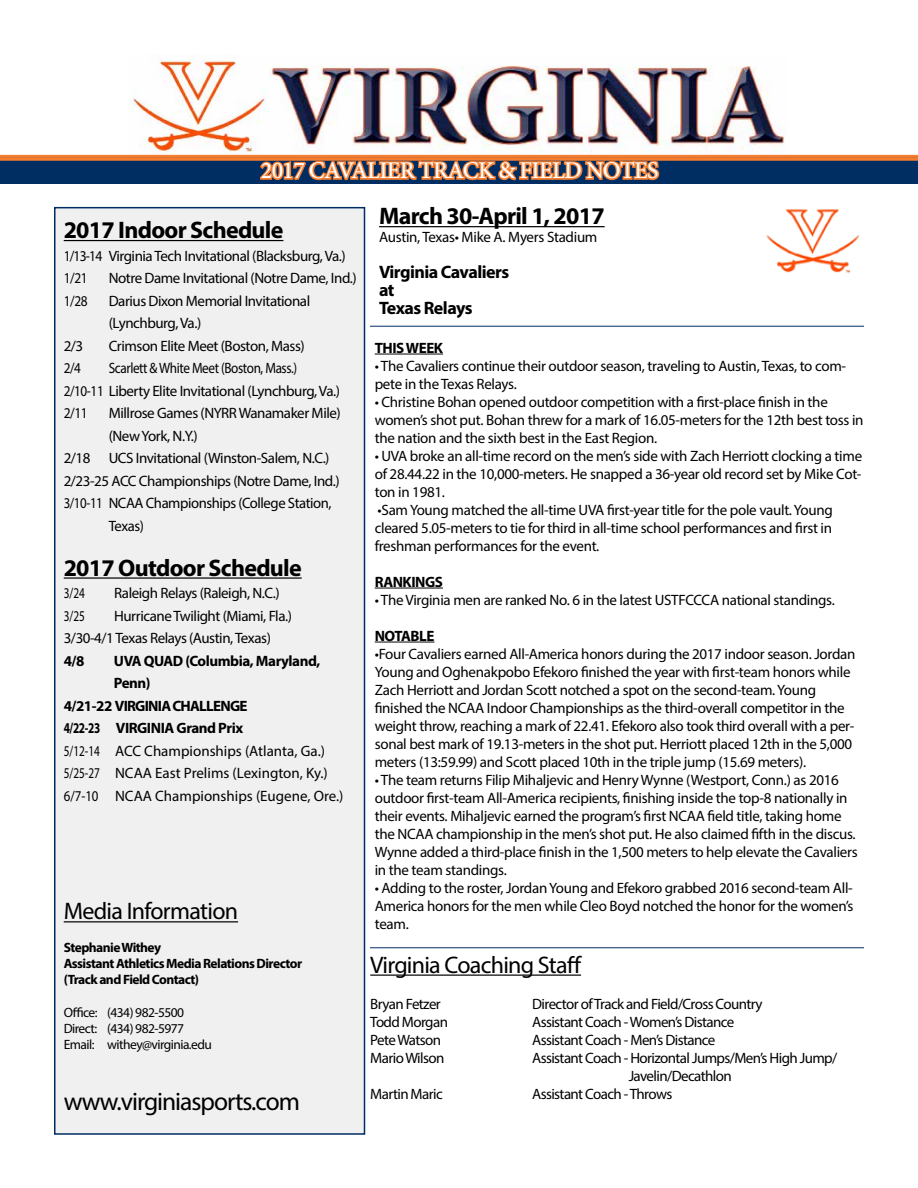
<style>
.page{position:relative;width:918px;height:1188px;background:#fff}
.page>*{position:absolute;margin:0;border:0;box-sizing:border-box;transform-origin:0 0}
.t1{font:25.5px "Myriad Pro";letter-spacing:-.04em;color:#000}
.t2{font:700 24px "Myriad Pro";letter-spacing:-.03em;color:#000}
.t3{font:24px "Myriad Pro";letter-spacing:-.03em;color:#000}
.t4{font:500 24px "Minion Pro";letter-spacing:-.03em;color:#fff}
.t5{font:700 18px/18px "Myriad Pro";letter-spacing:-.03em;color:#000}
.t6{font:15px/18px "Myriad Pro";letter-spacing:-.02em;color:#000}
.t7{font:15px/18px "Myriad Pro";letter-spacing:-.04em;color:#000}
.t8{font:15px/22.5px "Myriad Pro";color:#000;scale:.75 1}
.t9{font:15px/22.5px "Myriad Pro";letter-spacing:-.02em;color:#000;scale:.88 1}
.t10{font:700 15px "Myriad Pro";letter-spacing:-.03em;color:#000}
.t11{font:15px/22.5px "Myriad Pro";letter-spacing:-.02em;color:#000;scale:.9 1}
.t12{font:15px "Myriad Pro";letter-spacing:-.02em;color:#000;scale:.86 1}
.t13{font:700 15px "Myriad Pro";letter-spacing:-.05em;color:#000}
.t14{font:700 15px "Myriad Pro";letter-spacing:-.03em;color:#000;scale:.75 1}
.t15{font:15px "Myriad Pro";letter-spacing:-.02em;color:#000;scale:.75 1}
.t16{font:15px "Myriad Pro";letter-spacing:-.02em;color:#000;scale:.89 1}
.t17{font:700 13.5px/16.2px "Myriad Pro";letter-spacing:-.04em;color:#000}
.t18{font:13.5px/16.2px "Myriad Pro";letter-spacing:-.04em;color:#000}
</style>
<div class="page">
<hr style="left:379px;top:226px;width:226px;height:1px;background:#000">
<img style="left:129px;top:54px;width:659px;height:101px">
<div style="left:0;top:157px;width:918px;height:26px;background:#002d62"></div>
<hr style="left:0;top:158px;width:918px;height:3px;background:#f47d30">
<hr style="left:0;top:155px;width:918px;height:3px;background:#f47d30">
<svg style="left:257px;top:116px;width:404px;height:68px"></svg>
<img style="left:766px;top:209px;width:94px;height:64px">
<div style="left:54px;top:207px;width:311px;height:928px;background:#f0f0f0;border:2px solid #002d62"></div>
<hr style="left:64px;top:240px;width:219px;height:1px;background:#000">
<hr style="left:64px;top:577px;width:238px;height:2px;background:#000">
<hr style="left:64px;top:921px;width:174px;height:1px;background:#000">
<hr style="left:370px;top:326px;width:494px;height:1px;background:#002d62">
<hr style="left:375px;top:354px;width:68px;height:1px;background:#000">
<hr style="left:375px;top:588px;width:68px;height:1px;background:#000">
<hr style="left:375px;top:642px;width:59px;height:1px;background:#000">
<hr style="left:370px;top:947px;width:494px;height:1px;background:#002d62">
<hr style="left:370px;top:975px;width:211px;height:1px;background:#000">
<h2 class="t4" style="left:261px;top:154px;width:399px">2017 CAVALIER TRACK &amp; FIELD NOTES</h2>
<h2 class="t2" style="left:64px;top:214px;width:221px">2017 Indoor Schedule</h2>
<p class="t11" style="left:64px;top:244px;width:315px">1/13-14 Virginia Tech Invitational (Blacksburg, Va.)<br>1/21</p>
<p class="t6" style="left:109px;top:269px;width:250px">Notre Dame Invitational (Notre Dame, Ind.)</p>
<p class="t16" style="left:64px;top:291px;width:28px">1/28</p>
<p class="t6" style="left:109px;top:289px;width:203px;line-height:22.5px">Darius Dixon Memorial Invitational (Lynchburg, Va.)</p>
<p class="t6" style="left:64px;top:336px;width:21px">2/3</p>
<p class="t6" style="left:109px;top:336px;width:198px">Crimson Elite Meet (Boston, Mass)</p>
<p class="t9" style="left:64px;top:357px;width:21px">2/4</p>
<p class="t9" style="left:64px;top:357px;width:316px;text-indent:45px">Scarlett &amp; White Meet (Boston, Mass.)<br>2/10-11 Liberty Elite Invitational (Lynchburg, Va.)<br>2/11</p>
<p class="t6" style="left:109px;top:404px;width:234px">Millrose Games (NYRR Wanamaker Mile)</p>
<p class="t6" style="left:109px;top:426px;width:91px">(New York, N.Y.)</p>
<p class="t6" style="left:64px;top:449px;width:267px">2/18 UCS Invitational (Winston-Salem, N.C.)</p>
<p class="t6" style="left:64px;top:471px;width:277px">2/23-25 ACC Championships (Notre Dame, Ind.)</p>
<p class="t12" style="left:64px;top:494px;width:313px">3/10-11 NCAA Championships (College Station,</p>
<p class="t6" style="left:109px;top:516px;width:37px">Texas)</p>
<h2 class="t2" style="left:64px;top:552px;width:240px">2017 Outdoor Schedule</h2>
<p class="t15" style="left:64px;top:584px;width:30px">3/24</p>
<p class="t6" style="left:114px;top:584px;width:167px">Raleigh Relays (Raleigh, N.C.)</p>
<p class="t15" style="left:64px;top:606px;width:30px">3/25</p>
<p class="t6" style="left:64px;top:604px;width:230px;line-height:22.5px;text-indent:50px">Hurricane Twilight (Miami, Fla.)<br>3/30-4/1 Texas Relays (Austin, Texas)</p>
<p class="t10" style="left:64px;top:651px;width:22px">4/8</p>
<p class="t10" style="left:114px;top:651px;width:208px">UVA QUAD (Columbia, Maryland,</p>
<p class="t10" style="left:114px;top:673px;width:38px">Penn)</p>
<p class="t13" style="left:64px;top:696px;width:185px">4/21-22 Virginia challenge</p>
<p class="t14" style="left:64px;top:718px;width:241px">4/22-23 VIRGINIA Grand Prix</p>
<p class="t8" style="left:64px;top:739px;width:375px">5/12-14 ACC Championships (Atlanta, Ga.)<br>5/25-27 NCAA East Prelims (Lexington, Ky.)<br>6/7-10 NCAA Championships (Eugene, Ore.)</p>
<h2 class="t3" style="left:64px;top:897px;width:176px">Media Information</h2>
<p class="t17" style="left:64px;top:939px;width:240px">Stephanie Withey<br>Assistant Athletics Media Relations Director (Track and Field Contact)</p>
<p class="t18" style="left:64px;top:1004px;width:150px">Office: (434) 982-5500<br>Direct: (434) 982-5977<br>Email: withey@virginia.edu</p>
<h1 class="t1" style="left:64px;top:1086px;width:238px">www.virginiasports.com</h1>
<h2 class="t2" style="left:379px;top:201px;width:227px">March 30-April 1, 2017</h2>
<p class="t6" style="left:379px;top:228px;width:220px">Austin, Texas• Mike A. Myers Stadium</p>
<p class="t5" style="left:379px;top:263px;width:132px">Virginia Cavaliers at<br>Texas Relays</p>
<p class="t10" style="left:375px;top:338px;width:70px">THIS WEEK</p>
<p class="t6" style="left:375px;top:356px;width:473px">• The Cavaliers continue their outdoor season, traveling to Austin, Texas, to com&shy;pete in the Texas Relays.</p>
<p class="t6" style="left:375px;top:392px;width:490px">• Christine Bohan opened outdoor competition with a first-place finish in the women’s shot put. Bohan threw for a mark of 16.05-meters for the 12th best toss in the nation and the sixth best in the East Region.</p>
<p class="t6" style="left:375px;top:446px;width:489px;text-align:justify">• UVA broke an all-time record on the men’s side with Zach Herriott clocking a time of 28.44.22 in the 10,000-meters. He snapped a 36-year old record set by Mike Cot&shy;ton in 1981.</p>
<p class="t6" style="left:375px;top:500px;width:460px;text-align:justify">•Sam Young matched the all-time UVA first-year title for the pole vault. Young cleared 5.05-meters to tie for third in all-time school performances and first in freshman performances for the event.</p>
<p class="t10" style="left:375px;top:572px;width:70px">RANKINGS</p>
<p class="t6" style="left:375px;top:590px;width:462px">• The Virginia men are ranked No. 6 in the latest USTFCCCA national standings.</p>
<p class="t10" style="left:375px;top:626px;width:53px">NOTABLE</p>
<p class="t6" style="left:375px;top:644px;width:482px">•Four Cavaliers earned All-America honors during the 2017 indoor season. Jordan Young and Oghenakpobo Efekoro finished the year with first-team honors while Zach Herriott and Jordan Scott notched a spot on the second-team. Young finished the NCAA Indoor Championships as the third-overall competitor in the weight throw, reaching a mark of 22.41. Efekoro also took third overall with a per&shy;sonal best mark of 19.13-meters in the shot put. Herriott placed 12th in the 5,000 meters (13:59.99) and Scott placed 10th in the triple jump (15.69 meters).</p>
<p class="t6" style="left:375px;top:770px;width:484px">• The team returns Filip Mihaljevic and Henry Wynne (Westport, Conn.) as 2016 outdoor first-team All-America recipients, finishing inside the top-8 nationally in their events. Mihaljevic earned the program’s first NCAA field title, taking home the NCAA championship in the men’s shot put. He also claimed fifth in the discus.<br>Wynne added a third-place finish in the 1,500 meters to help elevate the Cavaliers in the team standings.</p>
<p class="t6" style="left:375px;top:878px;width:480px;text-align:justify">• Adding to the roster, Jordan Young and Efekoro grabbed 2016 second-team All-America honors for the men while Cleo Boyd notched the honor for the women’s team.</p>
<h2 class="t3" style="left:370px;top:950px;width:213px">Virginia Coaching Staff</h2>
<p class="t7" style="left:370px;top:994px;width:72px">Bryan Fetzer</p>
<p class="t7" style="left:532px;top:994px;width:232px">Director of Track and Field/Cross Country</p>
<p class="t7" style="left:370px;top:1012px;width:79px">Todd Morgan</p>
<p class="t7" style="left:532px;top:1012px;width:204px">Assistant Coach - Women’s Distance</p>
<p class="t7" style="left:370px;top:1030px;width:72px">Pete Watson</p>
<p class="t7" style="left:532px;top:1030px;width:185px">Assistant Coach - Men’s Distance</p>
<p class="t7" style="left:370px;top:1048px;width:76px">Mario Wilson</p>
<p class="t7" style="left:629px;top:1048px;width:210px;text-indent:-96px">Assistant Coach - Horizontal Jumps/Men’s High Jump/<br>Javelin/Decathlon</p>
<p class="t7" style="left:370px;top:1084px;width:74px">Martin Maric</p>
<p class="t7" style="left:532px;top:1084px;width:142px">Assistant Coach - Throws</p>
</div>
